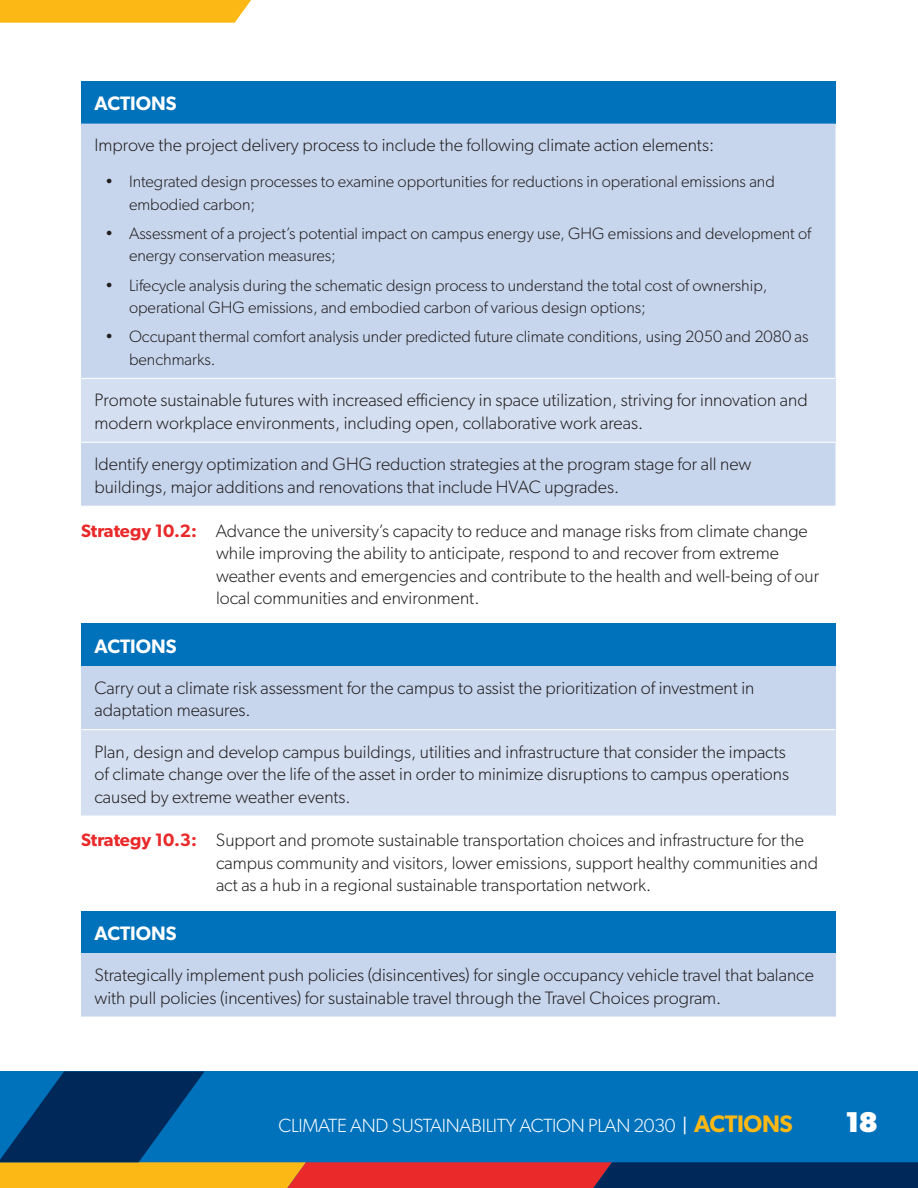
<style>
.page{position:relative;width:918px;height:1188px;background:#fff}
.page>*{position:absolute;margin:0;border:0;box-sizing:border-box;transform-origin:0 0}
.t1{font:700 28.65px "Gibson";color:#fff}
.Table_Header{font:600 19.5px "Gibson";color:#fff}
.t2{font:300 19.2px "Gibson";letter-spacing:-.015em;color:#fff}
.Initiatives{font:300 18px/22.5px "Gibson";color:#231f20}
.t3{font:300 16.5px/22.5px "Gibson";color:#231f20}
.s1{font-weight:600;color:#e9292a}
.s2{font-weight:400}
.s3{font-weight:600;font-size:24px;color:#fcb814}
</style>
<div class="page">
<div style="left:81px;top:81px;width:755px;height:43px;background:#0072bc"></div>
<div style="left:81px;top:124px;width:755px;height:382px;background:#c7d6ed"></div>
<div style="left:81px;top:378px;width:755px;height:64px;background:#d4e0f1"></div>
<hr style="left:81px;top:378px;width:755px;height:1px;background:#fff">
<hr style="left:81px;top:442px;width:755px;height:1px;background:#fff">
<div style="left:81px;top:624px;width:755px;height:42px;background:#0072bc"></div>
<div style="left:81px;top:666px;width:755px;height:64px;background:#c7d6ed"></div>
<div style="left:81px;top:730px;width:755px;height:86px;background:#d4e0f1"></div>
<hr style="left:81px;top:729px;width:755px;height:1px;background:#fff">
<div style="left:81px;top:911px;width:755px;height:43px;background:#0072bc"></div>
<div style="left:81px;top:954px;width:755px;height:63px;background:#c7d6ed"></div>
<svg style="left:0;top:1071px;width:918px;height:117px;background:#226392"></svg>
<svg style="left:0;top:0;width:251px;height:23px;background:#fcbb1e"></svg>
<p class="Table_Header" style="left:94px;top:92px;width:84px">ACTIONS</p>
<p class="Initiatives" style="left:94px;top:133px;width:621px">Improve the project delivery process to include the following climate action elements:</p>
<p class="t3" style="left:129px;top:170px;width:647px;text-indent:-24px">• Integrated design processes to examine opportunities for reductions in operational emissions and embodied carbon;</p>
<p class="t3" style="left:129px;top:222px;width:684px;text-indent:-24px">• Assessment of a project’s potential impact on campus energy use, GHG emissions and development of energy conservation measures;</p>
<p class="t3" style="left:129px;top:274px;width:640px;text-indent:-24px">• Lifecycle analysis during the schematic design process to understand the total cost of ownership, operational GHG emissions, and embodied carbon of various design options;</p>
<p class="t3" style="left:129px;top:325px;width:681px;text-indent:-24px">• Occupant thermal comfort analysis under predicted future climate conditions, using 2050 and 2080 as benchmarks.</p>
<p class="Initiatives" style="left:94px;top:389px;width:715px">Promote sustainable futures with increased efficiency in space utilization, striving for innovation and modern workplace environments, including open, collaborative work areas.</p>
<p class="Initiatives" style="left:94px;top:453px;width:658px">Identify energy optimization and GHG reduction strategies at the program stage for all new buildings, major additions and renovations that include HVAC upgrades.</p>
<p class="Initiatives" style="left:216px;top:519px;width:605px;text-indent:-135px"><span class="s1">Strategy 10.2:</span> Advance the university’s capacity to reduce and manage risks from climate change while improving the ability to anticipate, respond to and recover from extreme weather events and emergencies and contribute to the health and well-being of our local communities and environment.</p>
<p class="Table_Header" style="left:94px;top:634px;width:84px">ACTIONS</p>
<p class="Initiatives" style="left:94px;top:676px;width:661px">Carry out a climate risk assessment for the campus to assist the prioritization of investment in adaptation measures.</p>
<p class="Initiatives" style="left:94px;top:740px;width:696px">Plan, design and develop campus buildings, utilities and infrastructure that consider the impacts of climate change over the life of the asset in order to minimize disruptions to campus operations caused by extreme weather events.</p>
<p class="Initiatives" style="left:216px;top:829px;width:604px;text-indent:-135px"><span class="s1">Strategy 10.3:</span> Support and promote sustainable transportation choices and infrastructure for the campus community and visitors, lower emissions, support healthy communities and act as a hub in a regional sustainable transportation network.</p>
<p class="Table_Header" style="left:94px;top:922px;width:84px">ACTIONS</p>
<p class="Initiatives" style="left:94px;top:963px;width:721px">Strategically implement push policies (disincentives) for single occupancy vehicle travel that balance with pull policies (incentives) for sustainable travel through the Travel Choices program.</p>
<p class="t2" style="left:279px;top:1113px;width:516px">CLIMATE AND SUSTAINABILITY ACTION PLAN 2030 <span class="s2">|</span> <span class="s3">ACTIONS</span></p>
<h1 class="t1" style="left:845px;top:1105px;width:34px">18</h1>
</div>
